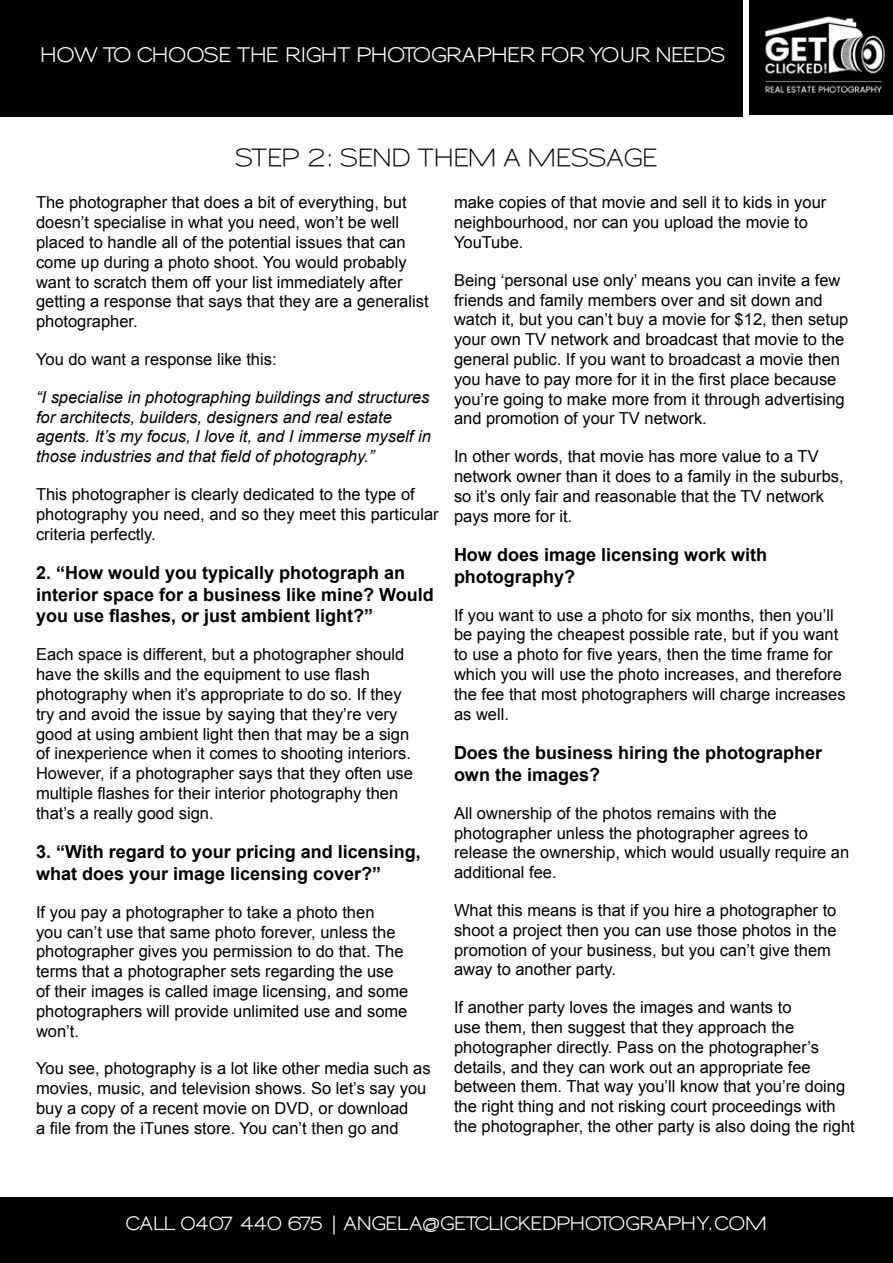
<style>
.page{position:relative;width:893px;height:1263px;background:#fff}
.page>*{position:absolute;margin:0;border:0;box-sizing:border-box;transform-origin:0 0}
.t1{font:600 24px "Sansumi";letter-spacing:-.095em;color:#000}
.t2{font:700 19.5px "Sansumi";letter-spacing:-.065em;color:#fff}
.t3{font:700 18px/21.6px "Arial";color:#000}
.t4{font:700 18px "Sansumi";letter-spacing:-.065em;color:#fff}
.t5{font:16.5px/19.8px "Arial";color:#000}
.t6{font:italic 16.5px/19.8px "Arial";color:#000}
</style>
<div class="page">
<img style="left:750px;top:0;width:143px;height:115px">
<div style="left:0;top:0;width:742px;height:117px;background:#000"></div>
<div style="left:0;top:1197px;width:893px;height:66px;background:#000"></div>
<p class="t2" style="left:40px;top:44px;width:687px">HOW TO CHOOSE THE RIGHT PHOTOGRAPHER FOR YOUR NEEDS</p>
<h1 class="t1" style="left:235px;top:146px;width:425px">STEP 2: SEND THEM A MESSAGE</h1>
<p class="t5" style="left:36px;top:193px;width:394px">The photographer that does a bit of everything, but doesn’t specialise in what you need, won’t be well placed to handle all of the potential issues that can come up during a photo shoot. You would probably want to scratch them off your list immediately after getting a response that says that they are a generalist photographer.</p>
<p class="t5" style="left:36px;top:349px;width:242px">You do want a response like this:</p>
<p class="t6" style="left:36px;top:387px;width:396px">“I specialise in photographing buildings and structures for architects, builders, designers and real estate agents. It’s my focus, I love it, and I immerse myself in those industries and that field of photography.”</p>
<p class="t5" style="left:36px;top:484px;width:404px">This photographer is clearly dedicated to the type of photography you need, and so they meet this particular criteria perfectly.</p>
<p class="t3" style="left:36px;top:563px;width:399px">2. “How would you typically photograph an interior space for a business like mine? Would you use flashes, or just ambient light?”</p>
<p class="t5" style="left:36px;top:645px;width:378px">Each space is different, but a photographer should have the skills and the equipment to use flash photography when it’s appropriate to do so. If they try and avoid the issue by saying that they’re very good at using ambient light then that may be a sign of inexperience when it comes to shooting interiors.<br>However, if a photographer says that they often use multiple flashes for their interior photography then that’s a really good sign.</p>
<p class="t3" style="left:36px;top:842px;width:386px">3. “With regard to your pricing and licensing, what does your image licensing cover?”</p>
<p class="t5" style="left:36px;top:902px;width:374px">If you pay a photographer to take a photo then<br>you can’t use that same photo forever, unless the photographer gives you permission to do that. The terms that a photographer sets regarding the use of their images is called image licensing, and some photographers will provide unlimited use and some won’t.</p>
<p class="t5" style="left:36px;top:1059px;width:396px">You see, photography is a lot like other media such as movies, music, and television shows. So let’s say you buy a copy of a recent movie on DVD, or download<br>a file from the iTunes store. You can’t then go and</p>
<p class="t5" style="left:454px;top:193px;width:374px">make copies of that movie and sell it to kids in your neighbourhood, nor can you upload the movie to<br>YouTube.</p>
<p class="t5" style="left:454px;top:270px;width:396px">Being ‘personal use only’ means you can invite a few friends and family members over and sit down and watch it, but you can’t buy a movie for $12, then setup your own TV network and broadcast that movie to the general public. If you want to broadcast a movie then you have to pay more for it in the first place because you’re going to make more from it through advertising and promotion of your TV network.</p>
<p class="t5" style="left:454px;top:447px;width:391px">In other words, that movie has more value to a TV network owner than it does to a family in the suburbs, so it’s only fair and reasonable that the TV network pays more for it.</p>
<p class="t3" style="left:454px;top:545px;width:315px">How does image licensing work with photography?</p>
<p class="t5" style="left:454px;top:605px;width:393px">If you want to use a photo for six months, then you’ll be paying the cheapest possible rate, but if you want to use a photo for five years, then the time frame for which you will use the photo increases, and therefore the fee that most photographers will charge increases as well.</p>
<p class="t3" style="left:454px;top:743px;width:370px">Does the business hiring the photographer own the images?</p>
<p class="t5" style="left:454px;top:803px;width:397px">All ownership of the photos remains with the photographer unless the photographer agrees to release the ownership, which would usually require an additional fee.</p>
<p class="t5" style="left:454px;top:900px;width:384px">What this means is that if you hire a photographer to shoot a project then you can use those photos in the promotion of your business, but you can’t give them away to another party.</p>
<p class="t5" style="left:454px;top:997px;width:402px">If another party loves the images and wants to<br>use them, then suggest that they approach the photographer directly. Pass on the photographer’s details, and they can work out an appropriate fee between them. That way you’ll know that you’re doing the right thing and not risking court proceedings with the photographer, the other party is also doing the right</p>
<p class="t4" style="left:125px;top:1214px;width:643px">CALL 0407 440 675 | ANGELA@GETCLICKEDPHOTOGRAPHY.COM</p>
</div>
